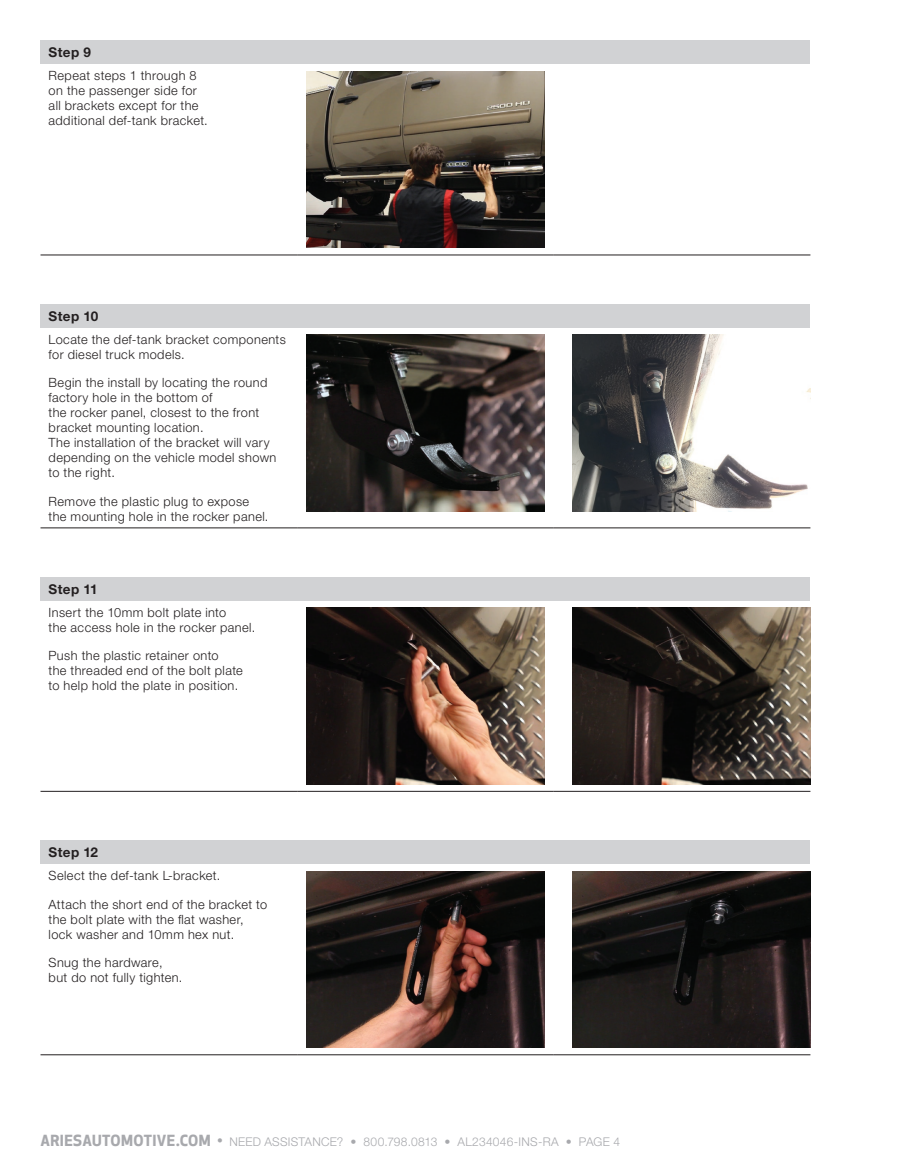
<style>
.page{position:relative;width:905px;height:1175px;background:#fff}
.page>*{position:absolute;margin:0;border:0;box-sizing:border-box;transform-origin:0 0}
.t1{font:700 13.5px "Helvetica Neue LT Std";letter-spacing:.03em;color:#231f20}
.t2{font:300 12.75px/15px "Helvetica Neue LT Std";letter-spacing:.03em;color:#231f20}
.t3{font:300 12px "Helvetica Neue LT Std";letter-spacing:.02em;color:#a8a9ad}
.s1{font-family:"Apex New";font-weight:700;font-size:15px}
.s2{font-family:"Apex New";font-weight:500;font-size:15px}
</style>
<div class="page">
<div style="left:40px;top:40px;width:770px;height:24px;background:#d1d2d4"></div>
<hr style="left:40px;top:254px;width:257px;height:1px;background:#231f20">
<hr style="left:297px;top:254px;width:257px;height:1px;background:#231f20">
<hr style="left:554px;top:254px;width:256px;height:1px;background:#231f20">
<img style="left:306px;top:71px;width:239px;height:177px">
<div style="left:40px;top:304px;width:770px;height:24px;background:#d1d2d4"></div>
<hr style="left:40px;top:527px;width:257px;height:1px;background:#231f20">
<hr style="left:297px;top:527px;width:257px;height:1px;background:#231f20">
<hr style="left:554px;top:527px;width:256px;height:1px;background:#231f20">
<img style="left:306px;top:335px;width:239px;height:176px">
<img style="left:572px;top:335px;width:238px;height:176px">
<div style="left:40px;top:577px;width:770px;height:23px;background:#d1d2d4"></div>
<hr style="left:40px;top:791px;width:257px;height:1px;background:#231f20">
<hr style="left:297px;top:791px;width:257px;height:1px;background:#231f20">
<hr style="left:554px;top:791px;width:256px;height:1px;background:#231f20">
<img style="left:306px;top:607px;width:239px;height:177px">
<img style="left:572px;top:607px;width:238px;height:177px">
<div style="left:40px;top:840px;width:770px;height:24px;background:#d1d2d4"></div>
<hr style="left:40px;top:1054px;width:257px;height:1px;background:#231f20">
<hr style="left:297px;top:1054px;width:257px;height:1px;background:#231f20">
<hr style="left:554px;top:1054px;width:256px;height:1px;background:#231f20">
<img style="left:306px;top:871px;width:239px;height:176px">
<img style="left:572px;top:871px;width:238px;height:176px">
<p class="t1" style="left:49px;top:44px;width:44px">Step 9</p>
<p class="t2" style="left:49px;top:68px;width:161px">Repeat steps 1 through 8 on the passenger side for all brackets except for the additional def-tank bracket.</p>
<p class="t1" style="left:49px;top:307px;width:51px">Step 10</p>
<p class="t2" style="left:49px;top:331px;width:239px">Locate the def-tank bracket components for diesel truck models.</p>
<p class="t2" style="left:49px;top:375px;width:229px">Begin the install by locating the round factory hole in the bottom of<br>the rocker panel, closest to the front bracket mounting location.<br>The installation of the bracket will vary depending on the vehicle model shown to the right.</p>
<p class="t2" style="left:49px;top:493px;width:221px">Remove the plastic plug to expose the mounting hole in the rocker panel.</p>
<p class="t1" style="left:49px;top:580px;width:50px">Step 11</p>
<p class="t2" style="left:49px;top:604px;width:208px">Insert the 10mm bolt plate into<br>the access hole in the rocker panel.</p>
<p class="t2" style="left:49px;top:648px;width:196px">Push the plastic retainer onto<br>the threaded end of the bolt plate to help hold the plate in position.</p>
<p class="t1" style="left:49px;top:843px;width:51px">Step 12</p>
<p class="t2" style="left:49px;top:867px;width:173px">Select the def-tank L-bracket.</p>
<p class="t2" style="left:49px;top:896px;width:220px">Attach the short end of the bracket to the bolt plate with the flat washer, lock washer and 10mm hex nut.</p>
<p class="t2" style="left:49px;top:954px;width:135px">Snug the hardware, but do not fully tighten.</p>
<p class="t3" style="left:40px;top:1134px;width:581px"><span class="s1">ARIESAUTOMOTIVE.COM</span> <span class="s2">•</span> NEED ASSISTANCE? • 800.798.0813 • AL234046-INS-RA • PAGE 4</p>
</div>
